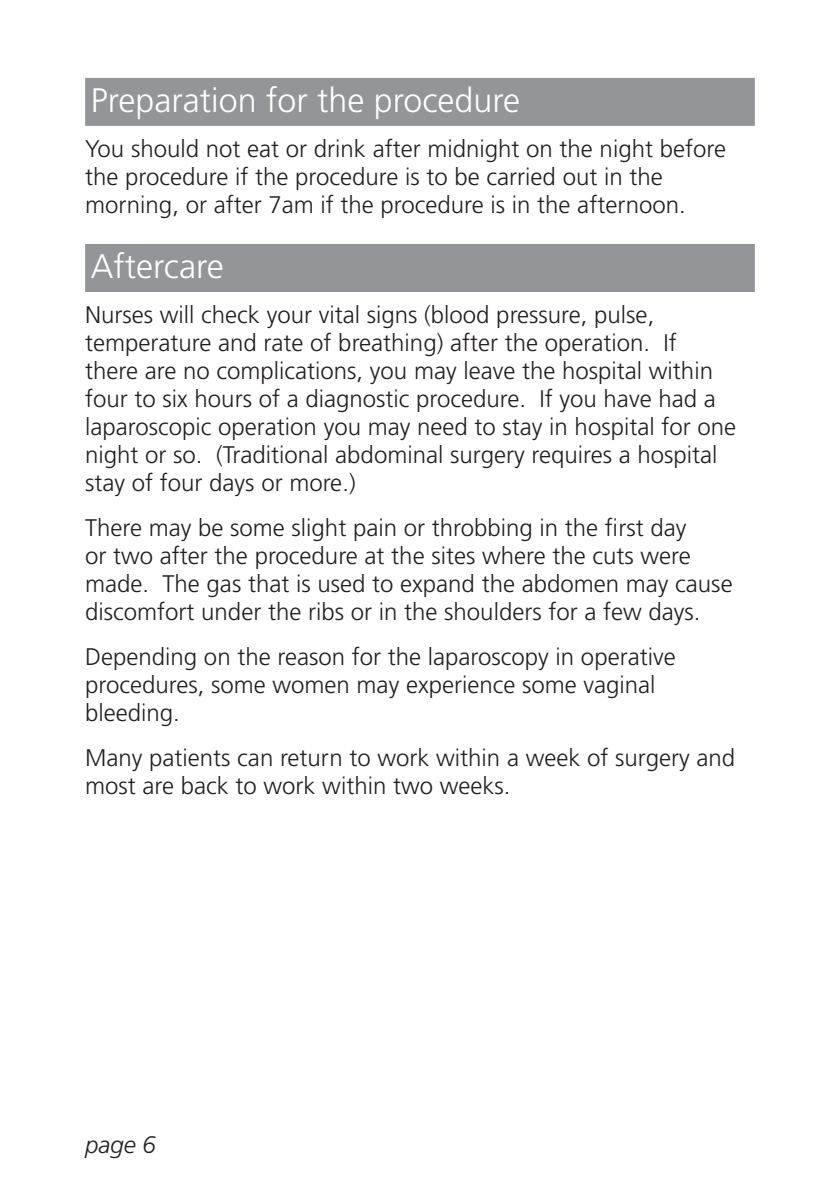
<style>
.page{position:relative;width:840px;height:1191px;background:#fff}
.page>*{position:absolute;margin:0;border:0;box-sizing:border-box;transform-origin:0 0}
.t1{font:300 34px "Frutiger";color:#fff}
.Body_text{font:300 24px/28px "Frutiger";color:#231f20}
.Body_text-2{font:italic 300 24px "Frutiger";color:#231f20}
</style>
<div class="page">
<div style="left:85px;top:78px;width:669px;height:48px;background:#939598"></div>
<div style="left:85px;top:244px;width:669px;height:48px;background:#939598"></div>
<p class="t1" style="left:91px;top:81px;width:430px">Preparation for the procedure</p>
<p class="Body_text" style="left:85px;top:134px;width:642px">You should not eat or drink after midnight on the night before the procedure if the procedure is to be carried out in the morning, or after 7am if the procedure is in the afternoon.</p>
<p class="t1" style="left:91px;top:247px;width:134px">Aftercare</p>
<p class="Body_text" style="left:85px;top:300px;width:652px">Nurses will check your vital signs (blood pressure, pulse, temperature and rate of breathing) after the operation. If<br>there are no complications, you may leave the hospital within four to six hours of a diagnostic procedure. If you have had a laparoscopic operation you may need to stay in hospital for one night or so. (Traditional abdominal surgery requires a hospital stay of four days or more.)</p>
<p class="Body_text" style="left:85px;top:513px;width:648px">There may be some slight pain or throbbing in the first day<br>or two after the procedure at the sites where the cuts were made. The gas that is used to expand the abdomen may cause discomfort under the ribs or in the shoulders for a few days.</p>
<p class="Body_text" style="left:85px;top:642px;width:591px">Depending on the reason for the laparoscopy in operative procedures, some women may experience some vaginal bleeding.</p>
<p class="Body_text" style="left:85px;top:743px;width:651px">Many patients can return to work within a week of surgery and most are back to work within two weeks.</p>
<p class="Body_text-2" style="left:85px;top:1131px;width:72px">page 6</p>
</div>
